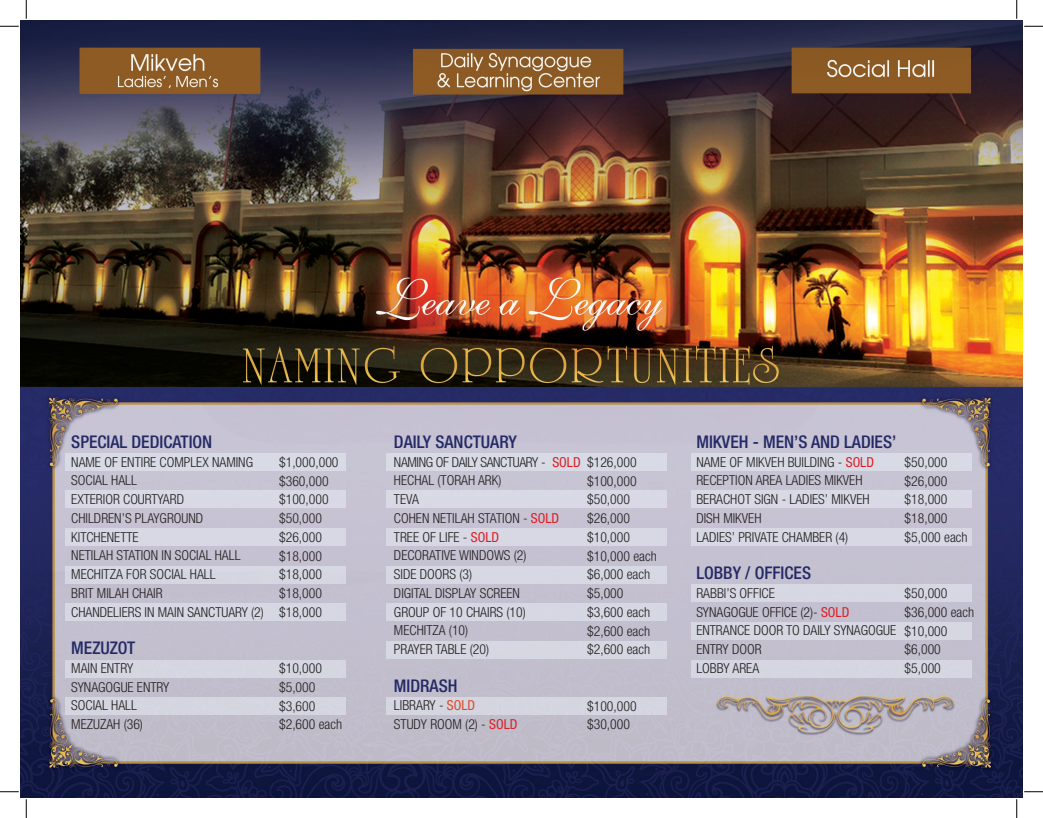
<style>
.page{position:relative;width:1043px;height:818px;background:#fff}
.page>*{position:absolute;margin:0;border:0;box-sizing:border-box;transform-origin:0 0}
.t1{font:500 condensed 17.5px "Helvetica Neue";color:#252a66}
.t2{font:300 condensed 13.75px "Helvetica Neue";color:#231f20}
.t3{font:300 condensed 13.75px "Helvetica Neue";letter-spacing:-.025em;color:#231f20}
.s1{font-weight:400;color:#dc1f26}
.s2{font-weight:400;color:#de4929}
</style>
<div class="page">
<img style="left:21px;top:21px;width:1001px;height:776px">
<div style="left:65px;top:454px;width:281px;height:17px;background:#d8dae5"></div>
<div style="left:385px;top:454px;width:281px;height:17px;background:#d8dae5"></div>
<div style="left:690px;top:454px;width:281px;height:17px;background:#d8dae5"></div>
<div style="left:65px;top:490px;width:281px;height:18px;background:#d8d9e4"></div>
<div style="left:385px;top:490px;width:281px;height:18px;background:#d8d9e4"></div>
<div style="left:690px;top:490px;width:281px;height:18px;background:#d8d9e4"></div>
<div style="left:65px;top:528px;width:281px;height:17px;background:#d7d8e4"></div>
<div style="left:385px;top:528px;width:281px;height:17px;background:#d7d8e4"></div>
<div style="left:690px;top:528px;width:281px;height:17px;background:#d7d8e4"></div>
<div style="left:690px;top:584px;width:281px;height:17px;background:#d6d7e3"></div>
<div style="left:690px;top:622px;width:281px;height:17px;background:#d6d7e1"></div>
<div style="left:690px;top:660px;width:281px;height:17px;background:#d5d6e0"></div>
<div style="left:65px;top:566px;width:281px;height:17px;background:#d5d6e2"></div>
<div style="left:385px;top:566px;width:281px;height:17px;background:#d6d8e3"></div>
<div style="left:65px;top:603px;width:281px;height:17px;background:#d5d7e3"></div>
<div style="left:385px;top:603px;width:281px;height:17px;background:#d5d7e3"></div>
<div style="left:385px;top:641px;width:281px;height:17px;background:#d5d7e1"></div>
<div style="left:385px;top:697px;width:281px;height:17px;background:#d4d5df"></div>
<div style="left:65px;top:660px;width:281px;height:17px;background:#d5d6e0"></div>
<div style="left:65px;top:698px;width:281px;height:17px;background:#d4d5df"></div>
<svg style="left:0;top:25px;width:19px;height:2px"></svg>
<svg style="left:1024px;top:25px;width:18px;height:2px"></svg>
<svg style="left:0;top:791px;width:19px;height:1px"></svg>
<svg style="left:1024px;top:791px;width:18px;height:1px"></svg>
<svg style="left:25px;top:0;width:2px;height:19px"></svg>
<svg style="left:25px;top:799px;width:2px;height:19px"></svg>
<svg style="left:1016px;top:0;width:1px;height:19px"></svg>
<svg style="left:1016px;top:799px;width:1px;height:19px"></svg>
<p class="t1" style="left:71px;top:431px;width:142px">SPECIAL DEDICATION</p>
<p class="t2" style="left:71px;top:454px;width:183px">NAME OF ENTIRE COMPLEX NAMING</p>
<p class="t2" style="left:71px;top:472px;width:67px">SOCIAL HALL</p>
<p class="t2" style="left:71px;top:491px;width:114px">EXTERIOR COURTYARD</p>
<p class="t2" style="left:71px;top:510px;width:133px">CHILDREN’S PLAYGROUND</p>
<p class="t2" style="left:71px;top:529px;width:69px">KITCHENETTE</p>
<p class="t2" style="left:71px;top:547px;width:171px">NETILAH STATION IN SOCIAL HALL</p>
<p class="t2" style="left:71px;top:566px;width:146px">MECHITZA FOR SOCIAL HALL</p>
<p class="t2" style="left:71px;top:585px;width:93px">BRIT MILAH CHAIR</p>
<p class="t2" style="left:71px;top:604px;width:194px">CHANDELIERS IN MAIN SANCTUARY (2)</p>
<p class="t1" style="left:71px;top:637px;width:65px">MEZUZOT</p>
<p class="t2" style="left:71px;top:660px;width:63px">MAIN ENTRY</p>
<p class="t2" style="left:71px;top:679px;width:99px">SYNAGOGUE ENTRY</p>
<p class="t2" style="left:71px;top:697px;width:67px">SOCIAL HALL</p>
<p class="t2" style="left:71px;top:716px;width:73px">MEZUZAH (36)</p>
<p class="t2" style="left:279px;top:454px;width:61px">$1,000,000</p>
<p class="t2" style="left:279px;top:472px;width:51px">$360,000</p>
<p class="t2" style="left:279px;top:491px;width:51px">$100,000</p>
<p class="t2" style="left:279px;top:510px;width:44px">$50,000</p>
<p class="t2" style="left:279px;top:529px;width:44px">$26,000</p>
<p class="t2" style="left:279px;top:547px;width:44px">$18,000</p>
<p class="t2" style="left:279px;top:566px;width:44px">$18,000</p>
<p class="t2" style="left:279px;top:585px;width:44px">$18,000</p>
<p class="t2" style="left:279px;top:604px;width:44px">$18,000</p>
<p class="t2" style="left:279px;top:660px;width:44px">$10,000</p>
<p class="t2" style="left:279px;top:679px;width:38px">$5,000</p>
<p class="t2" style="left:279px;top:697px;width:38px">$3,600</p>
<p class="t2" style="left:279px;top:716px;width:65px">$2,600 each</p>
<p class="t1" style="left:394px;top:431px;width:124px">DAILY SANCTUARY</p>
<p class="t3" style="left:394px;top:454px;width:188px">NAMING OF DAILY SANCTUARY - <span class="s1">SOLD</span></p>
<p class="t2" style="left:394px;top:472px;width:109px">HECHAL (TORAH ARK)</p>
<p class="t2" style="left:394px;top:491px;width:26px">TEVA</p>
<p class="t2" style="left:394px;top:510px;width:167px">COHEN NETILAH STATION - <span class="s1">SOLD</span></p>
<p class="t2" style="left:394px;top:529px;width:107px">TREE OF LIFE - <span class="s1">SOLD</span></p>
<p class="t2" style="left:394px;top:547px;width:134px">DECORATIVE WINDOWS (2)</p>
<p class="t2" style="left:394px;top:566px;width:80px">SIDE DOORS (3)</p>
<p class="t2" style="left:394px;top:585px;width:127px">DIGITAL DISPLAY SCREEN</p>
<p class="t2" style="left:394px;top:604px;width:133px">GROUP OF 10 CHAIRS (10)</p>
<p class="t2" style="left:394px;top:622px;width:76px">MECHITZA (10)</p>
<p class="t2" style="left:394px;top:641px;width:97px">PRAYER TABLE (20)</p>
<p class="t1" style="left:394px;top:675px;width:65px">MIDRASH</p>
<p class="t2" style="left:394px;top:697px;width:83px">LIBRARY - <span class="s2">SOLD</span></p>
<p class="t2" style="left:394px;top:716px;width:125px">STUDY ROOM (2) - <span class="s1">SOLD</span></p>
<p class="t2" style="left:587px;top:454px;width:51px">$126,000</p>
<p class="t2" style="left:587px;top:472px;width:51px">$100,000</p>
<p class="t2" style="left:587px;top:491px;width:44px">$50,000</p>
<p class="t2" style="left:587px;top:510px;width:44px">$26,000</p>
<p class="t2" style="left:587px;top:529px;width:44px">$10,000</p>
<p class="t2" style="left:587px;top:547px;width:71px">$10,000 each</p>
<p class="t2" style="left:587px;top:566px;width:65px">$6,000 each</p>
<p class="t2" style="left:587px;top:585px;width:38px">$5,000</p>
<p class="t2" style="left:587px;top:604px;width:65px">$3,600 each</p>
<p class="t2" style="left:587px;top:622px;width:65px">$2,600 each</p>
<p class="t2" style="left:587px;top:641px;width:65px">$2,600 each</p>
<p class="t2" style="left:587px;top:697px;width:51px">$100,000</p>
<p class="t2" style="left:587px;top:716px;width:44px">$30,000</p>
<p class="t1" style="left:696px;top:431px;width:201px">MIKVEH - MEN’S AND LADIES’</p>
<p class="t2" style="left:696px;top:454px;width:179px">NAME OF MIKVEH BUILDING - <span class="s1">SOLD</span></p>
<p class="t2" style="left:696px;top:472px;width:168px">RECEPTION AREA LADIES MIKVEH</p>
<p class="t2" style="left:696px;top:491px;width:175px">BERACHOT SIGN - LADIES’ MIKVEH</p>
<p class="t2" style="left:696px;top:510px;width:67px">DISH MIKVEH</p>
<p class="t2" style="left:696px;top:529px;width:153px">LADIES’ PRIVATE CHAMBER (4)</p>
<p class="t1" style="left:696px;top:562px;width:116px">LOBBY / OFFICES</p>
<p class="t2" style="left:696px;top:585px;width:80px">RABBI’S OFFICE</p>
<p class="t2" style="left:696px;top:604px;width:154px">SYNAGOGUE OFFICE (2)- <span class="s1">SOLD</span></p>
<p class="t2" style="left:696px;top:622px;width:201px">ENTRANCE DOOR TO DAILY SYNAGOGUE</p>
<p class="t2" style="left:696px;top:641px;width:67px">ENTRY DOOR</p>
<p class="t2" style="left:696px;top:660px;width:64px">LOBBY AREA</p>
<p class="t2" style="left:904px;top:454px;width:44px">$50,000</p>
<p class="t2" style="left:904px;top:472px;width:44px">$26,000</p>
<p class="t2" style="left:904px;top:491px;width:44px">$18,000</p>
<p class="t2" style="left:904px;top:510px;width:44px">$18,000</p>
<p class="t2" style="left:904px;top:529px;width:65px">$5,000 each</p>
<p class="t2" style="left:904px;top:585px;width:44px">$50,000</p>
<p class="t2" style="left:904px;top:604px;width:71px">$36,000 each</p>
<p class="t2" style="left:904px;top:622px;width:44px">$10,000</p>
<p class="t2" style="left:904px;top:641px;width:38px">$6,000</p>
<p class="t2" style="left:904px;top:660px;width:38px">$5,000</p>
</div>
